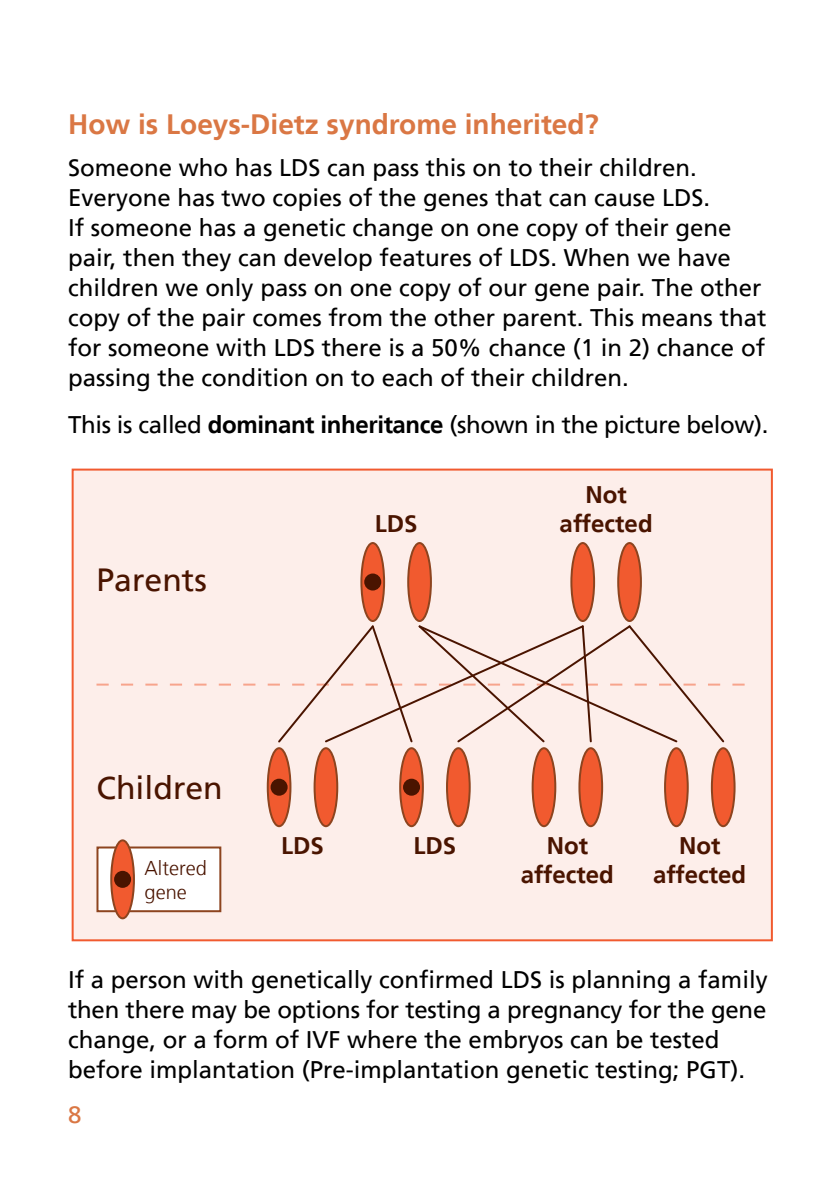
<style>
.page{position:relative;width:840px;height:1191px;background:#fff}
.page>*{position:absolute;margin:0;border:0;box-sizing:border-box;transform-origin:0 0}
.t1{font:32px "Frutiger LT";color:#4a1400}
.Main_Headings{font:700 28px "Frutiger LT";color:#da7744}
.Body_Text{font:24px/30px "Frutiger LT";color:#000}
.t2{font:700 24px/28.8px "Frutiger LT";color:#4a1400;text-align:center}
.t3{font:24px "Frutiger LT";color:#da7744}
.t4{font:300 20px/24px "Frutiger LT";color:#4a1400}
.s1{font-weight:700}
</style>
<div class="page">
<div style="left:73px;top:469px;width:698px;height:471px;background:#fdeeea"></div>
<div style="left:72px;top:468px;width:700px;height:473px;border:2px solid #f15a2f"></div>
<div style="left:361px;top:543px;width:23px;height:78px;background:#f15a2f;border-radius:50%"></div>
<div style="left:360px;top:542px;width:25px;height:80px;border:2px solid #8d441f;border-radius:50%"></div>
<div style="left:571px;top:543px;width:22px;height:78px;background:#f15a2f;border-radius:50%"></div>
<div style="left:570px;top:542px;width:24px;height:80px;border:2px solid #8d441f;border-radius:50%"></div>
<div style="left:408px;top:543px;width:22px;height:78px;background:#f15a2f;border-radius:50%"></div>
<div style="left:407px;top:542px;width:24px;height:80px;border:2px solid #8d441f;border-radius:50%"></div>
<div style="left:618px;top:543px;width:22px;height:78px;background:#f15a2f;border-radius:50%"></div>
<div style="left:617px;top:542px;width:24px;height:80px;border:2px solid #8d441f;border-radius:50%"></div>
<div style="left:364px;top:573px;width:17px;height:17px;background:#4a1400;border-radius:50%"></div>
<svg style="left:267px;top:748px;width:23px;height:78px"></svg>
<div style="left:266px;top:747px;width:25px;height:80px;border:2px solid #8d441f;border-radius:50%"></div>
<div style="left:314px;top:748px;width:23px;height:78px;background:#f15a2f;border-radius:50%"></div>
<div style="left:313px;top:747px;width:25px;height:80px;border:2px solid #8d441f;border-radius:50%"></div>
<div style="left:400px;top:748px;width:22px;height:78px;background:#f15a2f;border-radius:50%"></div>
<div style="left:399px;top:747px;width:24px;height:80px;border:2px solid #8d441f;border-radius:50%"></div>
<div style="left:447px;top:748px;width:22px;height:78px;background:#f15a2f;border-radius:50%"></div>
<div style="left:446px;top:747px;width:24px;height:80px;border:2px solid #8d441f;border-radius:50%"></div>
<div style="left:664px;top:748px;width:23px;height:78px;background:#f15a2f;border-radius:50%"></div>
<div style="left:663px;top:747px;width:25px;height:80px;border:2px solid #8d441f;border-radius:50%"></div>
<div style="left:711px;top:748px;width:23px;height:78px;background:#f15a2f;border-radius:50%"></div>
<div style="left:710px;top:747px;width:25px;height:80px;border:2px solid #8d441f;border-radius:50%"></div>
<div style="left:532px;top:748px;width:23px;height:78px;background:#f15a2f;border-radius:50%"></div>
<div style="left:531px;top:747px;width:25px;height:80px;border:2px solid #8d441f;border-radius:50%"></div>
<div style="left:579px;top:748px;width:22px;height:78px;background:#f15a2f;border-radius:50%"></div>
<div style="left:578px;top:747px;width:24px;height:80px;border:2px solid #8d441f;border-radius:50%"></div>
<div style="left:270px;top:778px;width:17px;height:17px;background:#4a1400;border-radius:50%"></div>
<div style="left:403px;top:778px;width:17px;height:17px;background:#4a1400;border-radius:50%"></div>
<svg style="left:96px;top:625px;width:648px;height:118px"></svg>
<div style="left:96px;top:846px;width:125px;height:66px;background:#fff;border:2px solid #8d441f"></div>
<div style="left:111px;top:840px;width:23px;height:78px;background:#f15a2f;border-radius:50%"></div>
<div style="left:110px;top:839px;width:25px;height:80px;border:2px solid #8d441f;border-radius:50%"></div>
<div style="left:114px;top:871px;width:17px;height:17px;background:#4a1400;border-radius:50%"></div>
<h2 class="Main_Headings" style="left:68px;top:108px;width:532px">How is Loeys-Dietz syndrome inherited?</h2>
<p class="Body_Text" style="left:68px;top:153px;width:699px">Someone who has LDS can pass this on to their children.<br>Everyone has two copies of the genes that can cause LDS.<br>If someone has a genetic change on one copy of their gene pair, then they can develop features of LDS. When we have children we only pass on one copy of our gene pair. The other copy of the pair comes from the other parent. This means that for someone with LDS there is a 50% chance (1 in 2) chance of passing the condition on to each of their children.</p>
<p class="Body_Text" style="left:68px;top:410px;width:701px">This is called <span class="s1">dominant inheritance</span> (shown in the picture below).</p>
<p class="t1" style="left:96px;top:560px;width:112px">Parents</p>
<p class="t2" style="left:374px;top:509px;width:44px">LDS</p>
<p class="t2" style="left:559px;top:480px;width:94px">Not affected</p>
<p class="t1" style="left:96px;top:769px;width:128px">Children</p>
<p class="t4" style="left:144px;top:856px;width:64px">Altered gene</p>
<p class="t2" style="left:281px;top:831px;width:44px">LDS</p>
<p class="t2" style="left:413px;top:831px;width:44px">LDS</p>
<p class="t2" style="left:520px;top:831px;width:94px">Not affected</p>
<p class="t2" style="left:653px;top:831px;width:94px">Not affected</p>
<p class="Body_Text" style="left:68px;top:964px;width:700px">If a person with genetically confirmed LDS is planning a family then there may be options for testing a pregnancy for the gene change, or a form of IVF where the embryos can be tested before implantation (Pre-implantation genetic testing; PGT).</p>
<p class="t3" style="left:68px;top:1101px;width:15px">8</p>
</div>
